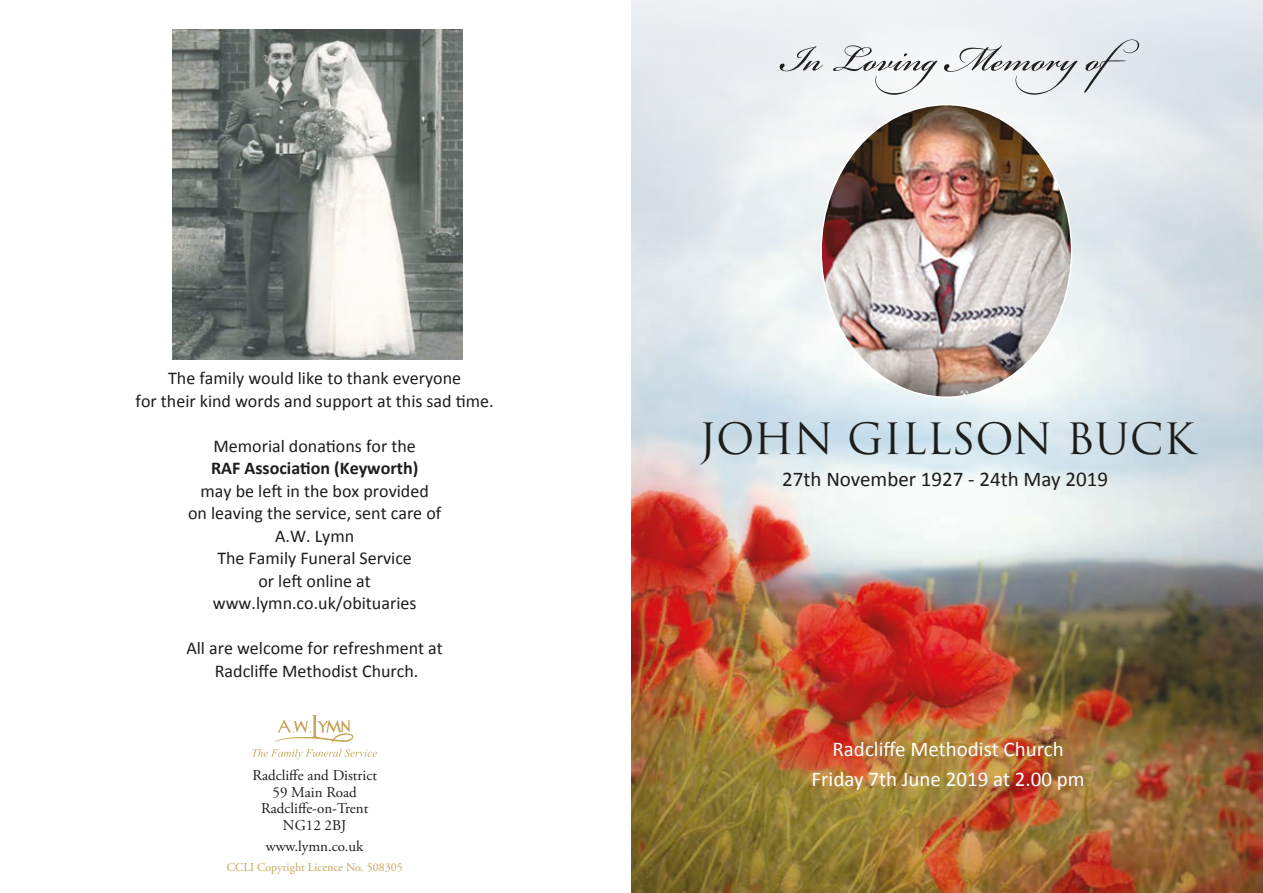
<style>
.page{position:relative;width:1263px;height:893px;background:#fff}
.page>*{position:absolute;margin:0;border:0;box-sizing:border-box;transform-origin:0 0}
.t1{font:55.5px "Bickham Script Pro";color:#1d1d1b}
.t2{font:42px "Trajan Pro";color:#1d1d1b}
.t3{font:21px/30px "Calibri";color:#fff;text-align:center}
.t4{font:21px "Calibri";color:#1d1d1b}
.t5{font:18px/22.5px "Calibri";color:#1d1d1b;text-align:center}
.t6{font:700 18px "Calibri";color:#1d1d1b}
.t7{font:15px/16.5px "Adobe Garamond Pro";color:#1d1d1b;text-align:center}
.t8{font:12px "Adobe Garamond Pro";color:#c6a65b}
</style>
<div class="page">
<img style="left:631px;top:0;width:632px;height:893px">
<img style="left:172px;top:29px;width:290px;height:331px">
<img style="left:821px;top:105px;width:250px;height:292px">
<svg style="left:252px;top:715px;width:125px;height:44px"></svg>
<p class="t5" style="left:136px;top:367px;width:360px">The family would like to thank everyone<br>for their kind words and support at this sad time.</p>
<p class="t5" style="left:213px;top:435px;width:204px">Memorial donations for the</p>
<p class="t6" style="left:211px;top:457px;width:209px">RAF Association (Keyworth)</p>
<p class="t5" style="left:188px;top:480px;width:255px">may be left in the box provided<br>on leaving the service, sent care of<br>A.W. Lymn<br>The Family Funeral Service<br>or left online at www.lymn.co.uk/obituaries</p>
<p class="t5" style="left:186px;top:637px;width:258px">All are welcome for refreshment at<br>Radcliffe Methodist Church.</p>
<p class="t7" style="left:252px;top:768px;width:126px">Radcliffe and District<br>59 Main Road<br>Radcliffe-on-Trent<br>NG12 2BJ</p>
<p class="t7" style="left:266px;top:838px;width:99px">www.lymn.co.uk</p>
<p class="t8" style="left:227px;top:860px;width:178px">CCLI Copyright Licence No. 508305</p>
<h1 class="t1" style="left:781px;top:19px;width:376px">In LovingMemoryof</h1>
<h2 class="t2" style="left:699px;top:412px;width:497px">JOHN GILLSON BUCK</h2>
<p class="t4" style="left:782px;top:466px;width:327px">27th November 1927 - 24th May 2019</p>
<p class="t3" style="left:812px;top:734px;width:274px">Radcliffe Methodist Church<br>Friday 7th June 2019 at 2.00 pm</p>
</div>
